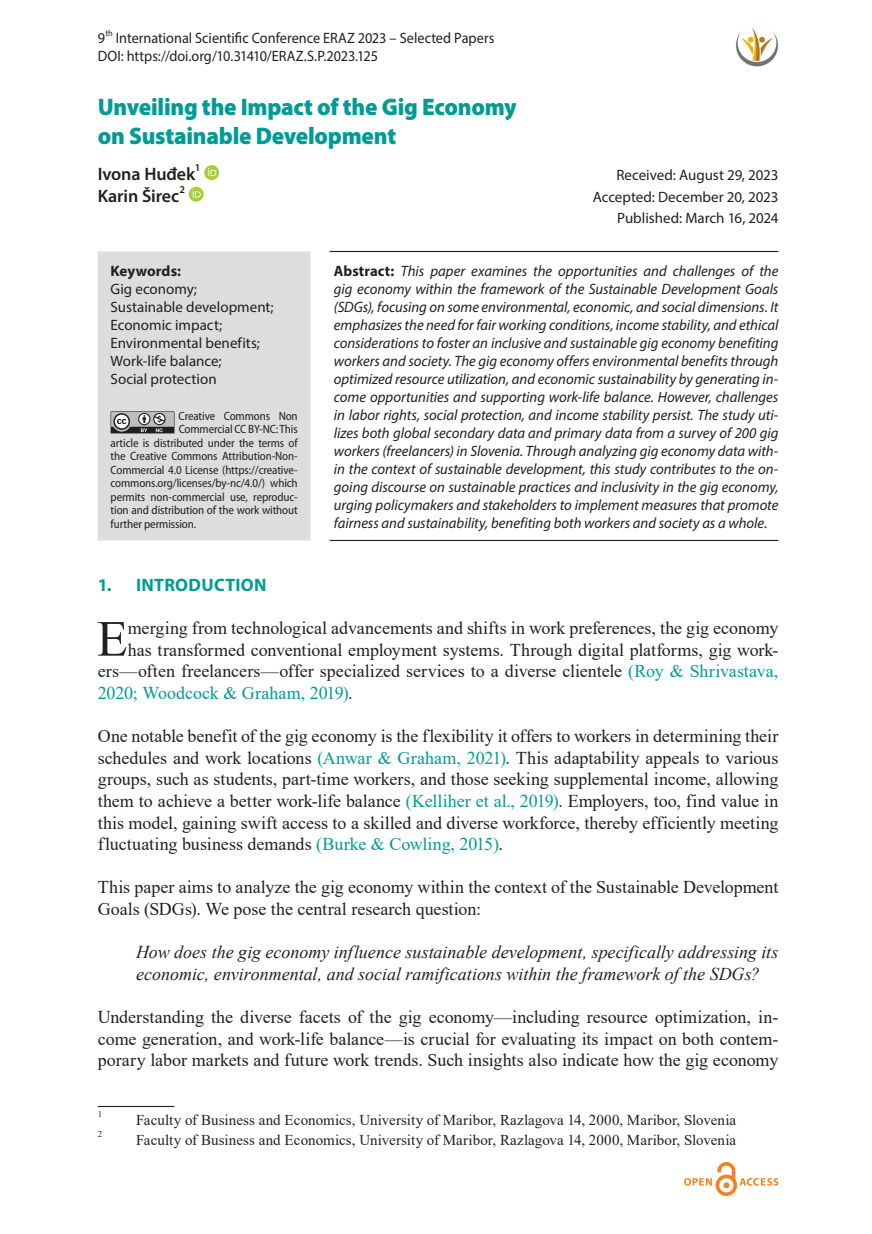
<style>
.page{position:relative;width:872px;height:1234px;background:#fff}
.page>*{position:absolute;margin:0;border:0;box-sizing:border-box;transform-origin:0 0}
.Normal_Prvi_pasus{font:50.55px "Times New Roman";color:#231f20}
.Naslov_1{font:900 24px/28.8px "Myriad Pro";letter-spacing:-.01em;color:#009c94;scale:.96 1}
.Normal_Prvi_pasus-2{font:18px/21.6px "Times New Roman";color:#231f20;text-align:justify}
.t1{font:italic 18px/21.6px "Times New Roman";letter-spacing:-.005em;color:#231f20}
.Normal_Prvi_pasus-3{font:18px "Times New Roman";color:#009c94}
.Autor{font:600 18px "Myriad Pro";letter-spacing:-.005em;color:#231f20}
.Naslov_2{font:700 18px "Myriad Pro";letter-spacing:.015em;color:#009c94}
.Abstract{font:italic 15px/18px "Myriad Pro";color:#231f20;text-align:justify}
.Fusnota_AUTOR{font:15px "Times New Roman";letter-spacing:.005em;color:#231f20}
.Keywords{font:15px "Myriad Pro";color:#231f20}
.Zaglavlje-1{font:15px "Myriad Pro";color:#231f20;scale:.95 1}
.Received{font:15px "Myriad Pro";letter-spacing:-.005em;color:#231f20}
.Keywords-2{font:700 15px "Myriad Pro";letter-spacing:.005em;color:#231f20}
.CCommons{font:semi-condensed 12px "Myriad Pro";letter-spacing:-.01em;color:#231f20}
.Autor-2{font:600 10.5px "Myriad Pro";color:#231f20}
.Zaglavlje-1-2{font:8.7px "Myriad Pro";color:#231f20;scale:.95 1}
.Fusnota_AUTOR-2{font:8.7px "Times New Roman";color:#231f20}
.s1{font-weight:700;font-style:normal}
.s2{color:#009c94}
.s3{color:#231f20}
</style>
<div class="page">
<svg style="left:684px;top:1162px;width:94px;height:33px"></svg>
<img style="left:736px;top:28px;width:42px;height:39px">
<svg style="left:204px;top:165px;width:15px;height:15px"></svg>
<div style="left:204px;top:165px;width:15px;height:15px;background:#a6ce39;border-radius:50%"></div>
<svg style="left:208px;top:168px;width:8px;height:8px"></svg>
<svg style="left:189px;top:187px;width:15px;height:15px"></svg>
<svg style="left:189px;top:187px;width:15px;height:15px"></svg>
<svg style="left:193px;top:189px;width:8px;height:8px"></svg>
<div style="left:98px;top:251px;width:212px;height:289px;background:#dcdddf"></div>
<hr style="left:330px;top:251px;width:448px;height:1px;background:#231f20">
<hr style="left:330px;top:540px;width:448px;height:1px;background:#231f20">
<svg style="left:111px;top:411px;width:63px;height:22px"></svg>
<hr style="left:98px;top:1105px;width:76px;height:1px;background:#231f20">
<p class="Zaglavlje-1-2" style="left:105px;top:28px;width:9px">th</p>
<p class="Zaglavlje-1" style="left:116px;top:29px;width:400px">International Scientific Conference ERAZ 2023 – Selected Papers</p>
<p class="Zaglavlje-1" style="left:98px;top:47px;width:296px">DOI: https://doi.org/10.31410/ERAZ.S.P.2023.125</p>
<p class="Naslov_1" style="left:98px;top:93px;width:438px">Unveiling the Impact of the Gig Economy on Sustainable Development</p>
<p class="Autor" style="left:98px;top:162px;width:99px">Ivona Huđek</p>
<p class="Autor-2" style="left:195px;top:161px;width:7px">1</p>
<p class="Autor" style="left:98px;top:184px;width:83px">Karin Širec</p>
<p class="Autor-2" style="left:179px;top:182px;width:7px">2</p>
<p class="Zaglavlje-1" style="left:98px;top:29px;width:9px">9</p>
<p class="Received" style="left:616px;top:166px;width:164px">Received: August 29, 2023</p>
<p class="Received" style="left:593px;top:187px;width:187px">Accepted: December 20, 2023</p>
<p class="Received" style="left:617px;top:209px;width:163px">Published: March 16, 2024</p>
<p class="Keywords-2" style="left:111px;top:260px;width:72px">Keywords:</p>
<p class="Keywords" style="left:111px;top:279px;width:88px">Gig economy;</p>
<p class="Keywords" style="left:111px;top:297px;width:165px">Sustainable development;</p>
<p class="Keywords" style="left:111px;top:315px;width:113px">Economic impact;</p>
<p class="Keywords" style="left:111px;top:333px;width:151px">Environmental benefits;</p>
<p class="Keywords" style="left:111px;top:351px;width:113px">Work-life balance;</p>
<p class="Keywords" style="left:111px;top:369px;width:108px">Social protection</p>
<p class="CCommons" style="left:179px;top:409px;width:121px">Creative Commons Non</p>
<p class="CCommons" style="left:179px;top:422px;width:120px">Commercial CC BY-NC: This</p>
<p class="CCommons" style="left:111px;top:436px;width:189px">article is distributed under the terms of</p>
<p class="CCommons" style="left:111px;top:449px;width:189px">the Creative Commons Attribution-Non-</p>
<p class="CCommons" style="left:111px;top:463px;width:189px">Commercial 4.0 License (https://creative-</p>
<p class="CCommons" style="left:111px;top:476px;width:189px">commons.org/licenses/by-nc/4.0/) which</p>
<p class="CCommons" style="left:111px;top:490px;width:189px">permits non-commercial use, reproduc-</p>
<p class="CCommons" style="left:111px;top:503px;width:189px">tion and distribution of the work without</p>
<p class="CCommons" style="left:111px;top:517px;width:87px">further permission.</p>
<p class="Abstract" style="left:334px;top:261px;width:446px"><span class="s1">Abstract:</span> This paper examines the opportunities and challenges of the gig economy within the framework of the Sustainable Development Goals (SDGs), focusing on some environmental, economic, and social dimensions. It emphasizes the need for fair working conditions, income stability, and ethical considerations to foster an inclusive and sustainable gig economy benefiting workers and society. The gig economy offers environmental benefits through optimized resource utilization, and economic sustainability by generating in&shy;come opportunities and supporting work-life balance. However, challenges in labor rights, social protection, and income stability persist. The study uti&shy;lizes both global secondary data and primary data from a survey of 200 gig workers (freelancers) in Slovenia. Through analyzing gig economy data with&shy;in the context of sustainable development, this study contributes to the on&shy;going discourse on sustainable practices and inclusivity in the gig economy, urging policymakers and stakeholders to implement measures that promote fairness and sustainability, benefiting both workers and society as a whole.</p>
<p class="Naslov_2" style="left:98px;top:573px;width:170px">1. INTRODUCTION</p>
<p class="Normal_Prvi_pasus" style="left:97px;top:603px;width:32px">E</p>
<p class="Normal_Prvi_pasus-2" style="left:128px;top:616px;width:652px">merging from technological advancements and shifts in work preferences, the gig economy</p>
<p class="Normal_Prvi_pasus-2" style="left:128px;top:638px;width:652px">has transformed conventional employment systems. Through digital platforms, gig work-</p>
<p class="Normal_Prvi_pasus-2" style="left:98px;top:659px;width:682px">ers—often freelancers—offer specialized services to a diverse clientele <span class="s2">(Roy &amp; Shrivastava,</span></p>
<p class="Normal_Prvi_pasus-3" style="left:98px;top:680px;width:256px">2020; Woodcock &amp; Graham, 2019)<span class="s3">.</span></p>
<p class="Normal_Prvi_pasus-2" style="left:98px;top:724px;width:682px">One notable benefit of the gig economy is the flexibility it offers to workers in determining their schedules and work locations <span class="s2">(Anwar &amp; Graham, 2021)</span>. This adaptability appeals to various groups, such as students, part-time workers, and those seeking supplemental income, allowing them to achieve a better work-life balance <span class="s2">(Kelliher et al., 2019)</span>. Employers, too, find value in this model, gaining swift access to a skilled and diverse workforce, thereby efficiently meeting fluctuating business demands <span class="s2">(Burke &amp; Cowling, 2015)</span>.</p>
<p class="Normal_Prvi_pasus-2" style="left:98px;top:875px;width:682px">This paper aims to analyze the gig economy within the context of the Sustainable Development<br>Goals (SDGs). We pose the central research question:</p>
<p class="t1" style="left:136px;top:940px;width:644px">How does the gig economy influence sustainable development, specifically addressing its economic, environmental, and social ramifications within the framework of the SDGs?</p>
<p class="Normal_Prvi_pasus-2" style="left:98px;top:1005px;width:682px">Understanding the diverse facets of the gig economy—including resource optimization, in&shy;come generation, and work-life balance—is crucial for evaluating its impact on both contem&shy;porary labor markets and future work trends. Such insights also indicate how the gig economy</p>
<p class="Fusnota_AUTOR-2" style="left:98px;top:1107px;width:6px">1</p>
<p class="Fusnota_AUTOR-2" style="left:98px;top:1127px;width:6px">2</p>
<p class="Fusnota_AUTOR" style="left:136px;top:1108px;width:601px">Faculty of Business and Economics, University of Maribor, Razlagova 14, 2000, Maribor, Slovenia</p>
<p class="Fusnota_AUTOR" style="left:136px;top:1128px;width:601px">Faculty of Business and Economics, University of Maribor, Razlagova 14, 2000, Maribor, Slovenia</p>
</div>
